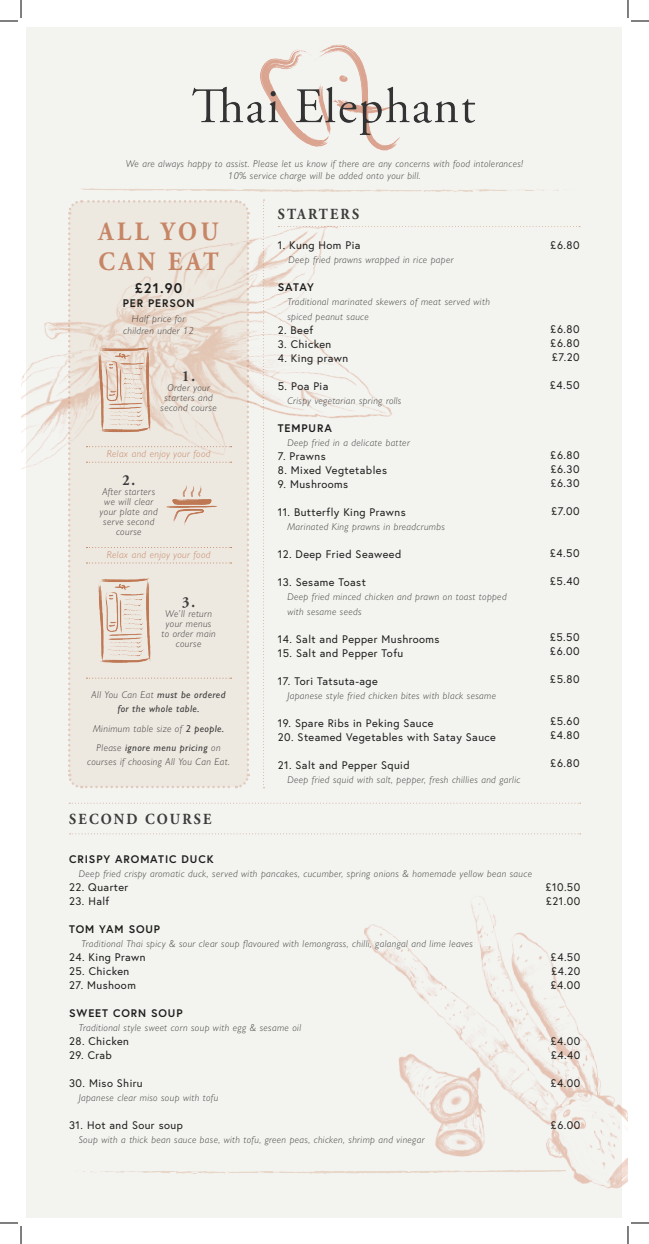
<style>
.page{position:relative;width:649px;height:1244px;background:#fff}
.page>*{position:absolute;margin:0;border:0;box-sizing:border-box;transform-origin:0 0}
.headings{font:700 26.4px "Adobe Garamond Pro";letter-spacing:.155em;color:#c68666;scale:.91 1}
.headings-2{font:700 15.4px "Adobe Garamond Pro";letter-spacing:.155em;color:#3c3c3b;scale:.91 1}
.subheading{font:700 14px "Europa";color:#1d1d1c}
.dishName{font:11px "Europa";letter-spacing:.04em;color:#1d1d1c}
.subheading-2{font:700 11px "Europa";letter-spacing:.08em;color:#1d1d1c}
.subText{font:italic 300 10px/10px "Gill Sans Nova";letter-spacing:.04em;color:#3c3c3b;text-align:center}
.subheading-3{font:italic 300 10px "Gill Sans Nova";letter-spacing:.04em;color:#3c3c3b}
.subText-2{font:italic 500 10px/14px "Gill Sans Nova";letter-spacing:.04em;color:#3c3c3b;text-align:center}
.subText-3{font:italic 300 10px "Gill Sans Nova";letter-spacing:.04em;color:#c68666}
.dishName-2{font:italic 300 10px "Gill Sans Nova";letter-spacing:.04em;color:#3c3c3b}
.s1{font-weight:300}
.s2{font-weight:500}
</style>
<div class="page">
<div style="left:27px;top:27px;width:595px;height:1190px;background:#f3f3f0"></div>
<img style="left:192px;top:44px;width:283px;height:107px">
<img style="left:21px;top:202px;width:371px;height:304px">
<img style="left:350px;top:896px;width:278px;height:322px">
<img style="left:80px;top:188px;width:485px;height:4px">
<svg style="left:69px;top:803px;width:511px;height:1px"></svg>
<svg style="left:263px;top:200px;width:1px;height:588px"></svg>
<svg style="left:70px;top:833px;width:510px;height:1px"></svg>
<img style="left:83px;top:1162px;width:482px;height:15px">
<svg style="left:67px;top:200px;width:183px;height:589px"></svg>
<svg style="left:278px;top:226px;width:302px;height:1px"></svg>
<svg style="left:0;top:0;width:22px;height:22px"></svg>
<svg style="left:0;top:1222px;width:22px;height:22px"></svg>
<svg style="left:627px;top:0;width:22px;height:22px"></svg>
<svg style="left:627px;top:1222px;width:22px;height:22px"></svg>
<p class="subText" style="left:126px;top:158px;width:399px">We are always happy to assist. Please let us know if there are any concerns with food intolerances!</p>
<p class="subText" style="left:228px;top:170px;width:194px">10% service charge will be added onto your bill.</p>
<p class="headings" style="left:98px;top:216px;width:133px">ALL YOU</p>
<p class="headings" style="left:98px;top:246px;width:133px">CAN EAT</p>
<p class="subheading" style="left:135px;top:279px;width:49px">£21.90</p>
<p class="subheading-2" style="left:123px;top:296px;width:73px">PER PERSON</p>
<p class="subText" style="left:123px;top:313px;width:72px;line-height:12px">Half price for children under 12</p>
<p class="headings-2" style="left:182px;top:367px;width:16px">1.</p>
<p class="subText" style="left:160px;top:382px;width:58px">Order your starters and second course</p>
<p class="subText-3" style="left:107px;top:448px;width:105px">Relax and enjoy your food</p>
<p class="headings-2" style="left:122px;top:471px;width:16px">2.</p>
<p class="subText" style="left:100px;top:486px;width:59px">After starters we will clear your plate and serve second course</p>
<p class="subText-3" style="left:107px;top:549px;width:105px">Relax and enjoy your food</p>
<p class="headings-2" style="left:182px;top:593px;width:16px">3.</p>
<p class="subText" style="left:161px;top:608px;width:56px">We’ll return your menus to order main course</p>
<p class="subText-2" style="left:92px;top:687px;width:135px"><span class="s1">All You Can Eat</span> must be ordered for the whole table.</p>
<p class="subText" style="left:93px;top:723px;width:132px">Minimum table size of <span class="s2">2 people.</span></p>
<p class="subText" style="left:87px;top:741px;width:144px;line-height:14px">Please <span class="s2">ignore menu pricing</span> on courses if choosing All You Can Eat.</p>
<p class="headings-2" style="left:69px;top:810px;width:158px">SECOND COURSE</p>
<p class="headings-2" style="left:278px;top:205px;width:91px">STARTERS</p>
<p class="dishName" style="left:278px;top:238px;width:84px">1. Kung Hom Pia</p>
<p class="dishName-2" style="left:288px;top:254px;width:166px">Deep fried prawns wrapped in rice paper</p>
<p class="subheading-2" style="left:278px;top:280px;width:38px">SATAY</p>
<p class="subText" style="left:287px;top:294px;width:204px;line-height:15px;text-align:left">Traditional marinated skewers of meat served with spiced peanut sauce</p>
<p class="dishName" style="left:278px;top:323px;width:37px">2. Beef</p>
<p class="dishName" style="left:278px;top:337px;width:55px">3. Chicken</p>
<p class="dishName" style="left:278px;top:351px;width:72px">4. King prawn</p>
<p class="dishName" style="left:278px;top:379px;width:52px">5. Poa Pia</p>
<p class="subText" style="left:287px;top:396px;width:115px">Crispy vegetarian spring rolls</p>
<p class="subheading-2" style="left:278px;top:421px;width:55px">TEMPURA</p>
<p class="subText" style="left:287px;top:438px;width:124px">Deep fried in a delicate batter</p>
<p class="dishName" style="left:278px;top:449px;width:49px">7. Prawns</p>
<p class="dishName" style="left:278px;top:463px;width:111px">8. Mixed Vegtetables</p>
<p class="dishName" style="left:278px;top:477px;width:72px">9. Mushrooms</p>
<p class="dishName" style="left:278px;top:505px;width:129px">11. Butterfly King Prawns</p>
<p class="subText" style="left:287px;top:522px;width:159px">Marinated King prawns in breadcrumbs</p>
<p class="dishName" style="left:278px;top:547px;width:125px">12. Deep Fried Seaweed</p>
<p class="dishName" style="left:278px;top:575px;width:89px">13. Sesame Toast</p>
<p class="subText" style="left:287px;top:589px;width:221px;line-height:15px;text-align:left">Deep fried minced chicken and prawn on toast topped with sesame seeds</p>
<p class="dishName" style="left:278px;top:632px;width:163px">14. Salt and Pepper Mushrooms</p>
<p class="dishName" style="left:278px;top:646px;width:127px">15. Salt and Pepper Tofu</p>
<p class="dishName" style="left:278px;top:674px;width:101px">17. Tori Tatsuta-age</p>
<p class="subText" style="left:287px;top:691px;width:210px">Japanese style fried chicken bites with black sesame</p>
<p class="dishName" style="left:278px;top:716px;width:157px">19. Spare Ribs in Peking Sauce</p>
<p class="dishName" style="left:278px;top:730px;width:219px">20. Steamed Vegetables with Satay Sauce</p>
<p class="dishName" style="left:278px;top:758px;width:133px">21. Salt and Pepper Squid</p>
<p class="subText" style="left:287px;top:775px;width:234px">Deep fried squid with salt, pepper, fresh chillies and garlic</p>
<p class="subheading-2" style="left:69px;top:852px;width:146px">CRISPY AROMATIC DUCK</p>
<p class="subText" style="left:79px;top:869px;width:454px">Deep fried crispy aromatic duck, served with pancakes, cucumber, spring onions &amp; homemade yellow bean sauce</p>
<p class="dishName" style="left:69px;top:880px;width:61px">22. Quarter</p>
<p class="dishName" style="left:69px;top:894px;width:42px">23. Half</p>
<p class="subheading-2" style="left:69px;top:922px;width:92px">TOM YAM SOUP</p>
<p class="subheading-3" style="left:82px;top:938px;width:393px">Traditional Thai spicy &amp; sour clear soup flavoured with lemongrass, chilli, galangal and lime leaves</p>
<p class="dishName" style="left:69px;top:950px;width:78px">24. King Prawn</p>
<p class="dishName" style="left:69px;top:964px;width:62px">25. Chicken</p>
<p class="dishName" style="left:69px;top:978px;width:68px">27. Mushoom</p>
<p class="subheading-2" style="left:69px;top:1006px;width:115px">SWEET CORN SOUP</p>
<p class="subText" style="left:79px;top:1023px;width:224px">Traditional style sweet corn soup with egg &amp; sesame oil</p>
<p class="dishName" style="left:69px;top:1034px;width:61px">28. Chicken</p>
<p class="dishName" style="left:69px;top:1048px;width:44px">29. Crab</p>
<p class="dishName" style="left:69px;top:1076px;width:75px">30. Miso Shiru</p>
<p class="subText" style="left:79px;top:1093px;width:141px">Japanese clear miso soup with tofu</p>
<p class="dishName" style="left:69px;top:1118px;width:115px">31. Hot and Sour soup</p>
<p class="subText" style="left:79px;top:1135px;width:347px">Soup with a thick bean sauce base, with tofu, green peas, chicken, shrimp and vinegar</p>
<p class="dishName" style="left:550px;top:238px;width:31px">£6.80</p>
<p class="dishName" style="left:550px;top:322px;width:31px">£6.80</p>
<p class="dishName" style="left:550px;top:336px;width:31px">£6.80</p>
<p class="dishName" style="left:551px;top:350px;width:29px">£7.20</p>
<p class="dishName" style="left:549px;top:378px;width:31px">£4.50</p>
<p class="dishName" style="left:550px;top:448px;width:31px">£6.80</p>
<p class="dishName" style="left:550px;top:462px;width:31px">£6.30</p>
<p class="dishName" style="left:550px;top:476px;width:31px">£6.30</p>
<p class="dishName" style="left:551px;top:504px;width:30px">£7.00</p>
<p class="dishName" style="left:549px;top:546px;width:31px">£4.50</p>
<p class="dishName" style="left:549px;top:574px;width:31px">£5.40</p>
<p class="dishName" style="left:549px;top:630px;width:31px">£5.50</p>
<p class="dishName" style="left:550px;top:644px;width:31px">£6.00</p>
<p class="dishName" style="left:550px;top:672px;width:31px">£5.80</p>
<p class="dishName" style="left:550px;top:714px;width:31px">£5.60</p>
<p class="dishName" style="left:550px;top:728px;width:31px">£4.80</p>
<p class="dishName" style="left:550px;top:756px;width:31px">£6.80</p>
<p class="dishName" style="left:545px;top:880px;width:36px">£10.50</p>
<p class="dishName" style="left:545px;top:894px;width:36px">£21.00</p>
<p class="dishName" style="left:550px;top:950px;width:31px">£4.50</p>
<p class="dishName" style="left:551px;top:964px;width:31px">£4.20</p>
<p class="dishName" style="left:550px;top:978px;width:31px">£4.00</p>
<p class="dishName" style="left:550px;top:1034px;width:31px">£4.00</p>
<p class="dishName" style="left:550px;top:1048px;width:31px">£4.40</p>
<p class="dishName" style="left:550px;top:1076px;width:31px">£4.00</p>
<p class="dishName" style="left:550px;top:1118px;width:31px">£6.00</p>
</div>
